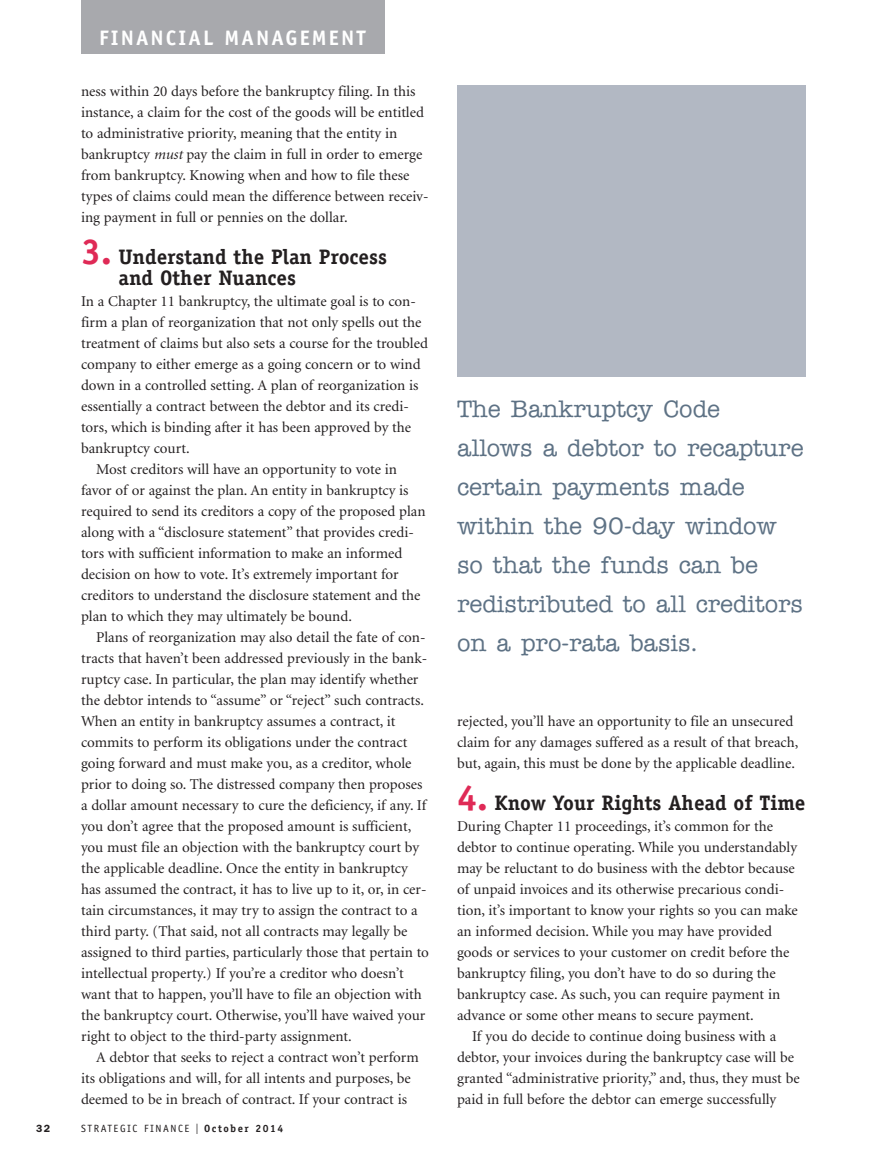
<style>
.page{position:relative;width:878px;height:1161px;background:#fff}
.page>*{position:absolute;margin:0;border:0;box-sizing:border-box;transform-origin:0 0}
.t1{font:500 24px/39px "American Typewriter";color:#5e7285}
.t2{font:700 21px/21px "Officina Serif";color:#231f20}
.t3{font:700 21px "Officina Sans";letter-spacing:.1em;color:#fff}
.t4{font:15px/21px "Minion";color:#231f20}
.t5{font:10.5px "Officina Sans";letter-spacing:.15em;color:#231f20}
.t6{font:600 10.5px "Franklin Gothic";color:#231f20}
.s1{font-style:italic}
.s2{font-size:36px;color:#df2a56}
.s3{font-family:"Franklin Gothic";font-size:15px}
.s4{font-family:"Officina Serif";font-weight:700}
</style>
<div class="page">
<div style="left:81px;top:0;width:303px;height:54px;background:#a8a9ad"></div>
<div style="left:457px;top:86px;width:349px;height:291px;background:#b2b8c3"></div>
<h2 class="t3" style="left:99px;top:30px;width:268px">FINANCIAL MANAGEMENT</h2>
<p class="t4" style="left:81px;top:82px;width:349px">ness within 20 days before the bankruptcy filing. In this instance, a claim for the cost of the goods will be entitled to administrative priority, meaning that the entity in bankruptcy <span class="s1">must</span> pay the claim in full in order to emerge from bankruptcy. Knowing when and how to file these types of claims could mean the difference between receiv&shy;ing payment in full or pennies on the dollar.</p>
<h2 class="t2" style="left:119px;top:248px;width:270px;text-indent:-38px"><span class="s2">3.</span> Understand the Plan Process and Other Nuances</h2>
<p class="t4" style="left:81px;top:292px;width:336px">In a Chapter 11 bankruptcy, the ultimate goal is to con-</p>
<p class="t4" style="left:81px;top:313px;width:342px">firm a plan of reorganization that not only spells out the</p>
<p class="t4" style="left:81px;top:334px;width:348px">treatment of claims but also sets a course for the troubled</p>
<p class="t4" style="left:81px;top:355px;width:341px">company to either emerge as a going concern or to wind</p>
<p class="t4" style="left:81px;top:376px;width:339px">down in a controlled setting. A plan of reorganization is</p>
<p class="t4" style="left:81px;top:397px;width:329px">essentially a contract between the debtor and its credi-</p>
<p class="t4" style="left:81px;top:418px;width:332px">tors, which is binding after it has been approved by the</p>
<p class="t4" style="left:81px;top:439px;width:110px">bankruptcy court.</p>
<p class="t4" style="left:96px;top:460px;width:302px">Most creditors will have an opportunity to vote in</p>
<p class="t4" style="left:81px;top:481px;width:329px">favor of or against the plan. An entity in bankruptcy is</p>
<p class="t4" style="left:81px;top:502px;width:346px">required to send its creditors a copy of the proposed plan</p>
<p class="t4" style="left:81px;top:523px;width:334px">along with a “disclosure statement” that provides credi-</p>
<p class="t4" style="left:81px;top:544px;width:323px">tors with sufficient information to make an informed</p>
<p class="t4" style="left:81px;top:565px;width:319px">decision on how to vote. It’s extremely important for</p>
<p class="t4" style="left:81px;top:586px;width:341px">creditors to understand the disclosure statement and the</p>
<p class="t4" style="left:81px;top:607px;width:272px">plan to which they may ultimately be bound.</p>
<p class="t4" style="left:96px;top:628px;width:331px">Plans of reorganization may also detail the fate of con-</p>
<p class="t4" style="left:81px;top:649px;width:348px">tracts that haven’t been addressed previously in the bank-</p>
<p class="t4" style="left:81px;top:670px;width:339px">ruptcy case. In particular, the plan may identify whether</p>
<p class="t4" style="left:81px;top:691px;width:344px">the debtor intends to “assume” or “reject” such contracts.</p>
<p class="t4" style="left:81px;top:712px;width:316px">When an entity in bankruptcy assumes a contract, it</p>
<p class="t4" style="left:81px;top:733px;width:328px">commits to perform its obligations under the contract</p>
<p class="t4" style="left:81px;top:754px;width:332px">going forward and must make you, as a creditor, whole</p>
<p class="t4" style="left:81px;top:775px;width:343px">prior to doing so. The distressed company then proposes</p>
<p class="t4" style="left:81px;top:796px;width:347px">a dollar amount necessary to cure the deficiency, if any. If</p>
<p class="t4" style="left:81px;top:817px;width:332px">you don’t agree that the proposed amount is sufficient,</p>
<p class="t4" style="left:81px;top:838px;width:339px">you must file an objection with the bankruptcy court by</p>
<p class="t4" style="left:81px;top:859px;width:328px">the applicable deadline. Once the entity in bankruptcy</p>
<p class="t4" style="left:81px;top:880px;width:347px">has assumed the contract, it has to live up to it, or, in cer-</p>
<p class="t4" style="left:81px;top:901px;width:338px">tain circumstances, it may try to assign the contract to a</p>
<p class="t4" style="left:81px;top:922px;width:328px">third party. (That said, not all contracts may legally be</p>
<p class="t4" style="left:81px;top:943px;width:349px">assigned to third parties, particularly those that pertain to</p>
<p class="t4" style="left:81px;top:964px;width:324px">intellectual property.) If you’re a creditor who doesn’t</p>
<p class="t4" style="left:81px;top:985px;width:342px">want that to happen, you’ll have to file an objection with</p>
<p class="t4" style="left:81px;top:1006px;width:346px">the bankruptcy court. Otherwise, you’ll have waived your</p>
<p class="t4" style="left:81px;top:1027px;width:272px">right to object to the third-party assignment.</p>
<p class="t4" style="left:96px;top:1048px;width:324px">A debtor that seeks to reject a contract won’t perform</p>
<p class="t4" style="left:81px;top:1069px;width:331px">its obligations and will, for all intents and purposes, be</p>
<p class="t4" style="left:81px;top:1090px;width:327px">deemed to be in breach of contract. If your contract is</p>
<p class="t6" style="left:36px;top:1125px;width:16px">32</p>
<p class="t5" style="left:81px;top:1125px;width:204px">STRATEGIC FINANCE <span class="s3">I</span> <span class="s4">October 2014</span></p>
<h1 class="t1" style="left:457px;top:392px;width:348px">The Bankruptcy Code<br>allows a debtor to recapture certain payments made within the 90-day window so that the funds can be redistributed to all creditors on a pro-rata basis.</h1>
<p class="t4" style="left:457px;top:712px;width:343px">rejected, you’ll have an opportunity to file an unsecured claim for any damages suffered as a result of that breach, but, again, this must be done by the applicable deadline.</p>
<h2 class="t2" style="left:457px;top:794px;width:350px"><span class="s2">4.</span> Know Your Rights Ahead of Time</h2>
<p class="t4" style="left:457px;top:817px;width:342px">During Chapter 11 proceedings, it’s common for the debtor to continue operating. While you understandably may be reluctant to do business with the debtor because of unpaid invoices and its otherwise precarious condi&shy;tion, it’s important to know your rights so you can make an informed decision. While you may have provided goods or services to your customer on credit before the bankruptcy filing, you don’t have to do so during the bankruptcy case. As such, you can require payment in advance or some other means to secure payment.</p>
<p class="t4" style="left:457px;top:1027px;width:344px;text-indent:15px">If you do decide to continue doing business with a debtor, your invoices during the bankruptcy case will be granted “administrative priority,” and, thus, they must be paid in full before the debtor can emerge successfully</p>
</div>
